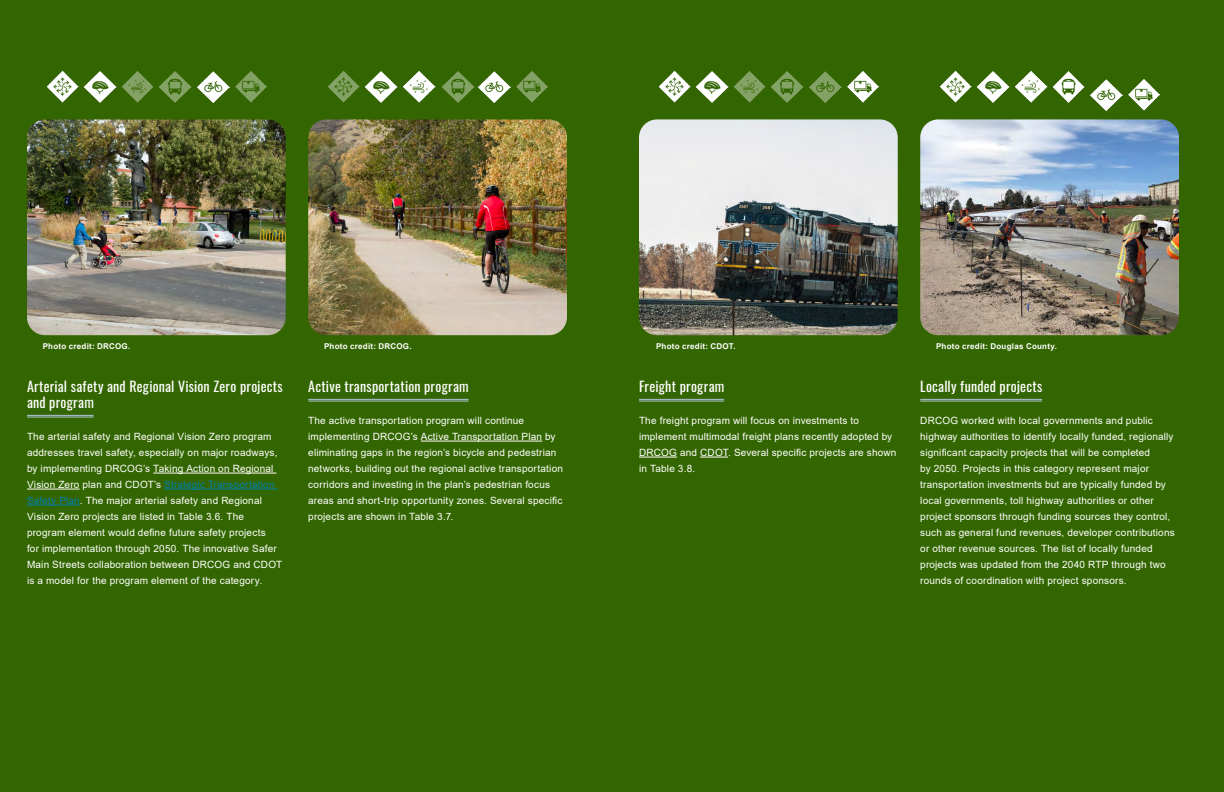
<style>
.page{position:relative;width:1224px;height:792px;background:#360}
.page>*{position:absolute;margin:0;border:0;box-sizing:border-box;transform-origin:0 0}
.Special_section_header_2{font:14px/16px "Oswald";letter-spacing:.015em;color:#fff}
.Special_feature_body{font:10px/16px "Arial";letter-spacing:.02em;color:#fff}
.Special_feature_caption{font:700 8px "Arial";letter-spacing:.03em;color:#fff}
.s1{color:#007faf}
</style>
<div class="page">
<hr style="left:27px;top:415px;width:67px;height:1px;background:#b3c2e0">
<hr style="left:27px;top:417px;width:67px;height:1px;background:#b3c2e0">
<hr style="left:153px;top:473px;width:123px;height:1px;background:#fff">
<hr style="left:27px;top:489px;width:53px;height:1px;background:#fff">
<hr style="left:164px;top:489px;width:114px;height:1px;background:#007faf">
<hr style="left:27px;top:505px;width:53px;height:1px;background:#007faf">
<hr style="left:308px;top:399px;width:161px;height:1px;background:#b3c2e0">
<hr style="left:308px;top:401px;width:161px;height:1px;background:#b3c2e0">
<hr style="left:421px;top:441px;width:121px;height:1px;background:#fff">
<img style="left:27px;top:119px;width:259px;height:216px">
<img style="left:308px;top:119px;width:259px;height:216px">
<img style="left:197px;top:71px;width:32px;height:31px">
<img style="left:478px;top:71px;width:32px;height:31px">
<img style="left:84px;top:71px;width:32px;height:31px">
<img style="left:365px;top:71px;width:32px;height:31px">
<img style="left:122px;top:71px;width:32px;height:31px">
<img style="left:403px;top:71px;width:32px;height:31px">
<img style="left:235px;top:71px;width:32px;height:31px">
<img style="left:516px;top:71px;width:32px;height:31px">
<img style="left:46px;top:70px;width:32px;height:32px">
<img style="left:327px;top:71px;width:33px;height:31px">
<img style="left:159px;top:71px;width:32px;height:31px">
<img style="left:442px;top:71px;width:32px;height:32px">
<hr style="left:639px;top:399px;width:85px;height:1px;background:#b3c2e0">
<hr style="left:639px;top:401px;width:85px;height:1px;background:#b3c2e0">
<hr style="left:639px;top:457px;width:38px;height:1px;background:#fff">
<svg style="left:700px;top:457px;width:28px;height:1px"></svg>
<hr style="left:920px;top:399px;width:122px;height:1px;background:#b3c2e0">
<hr style="left:920px;top:401px;width:122px;height:1px;background:#b3c2e0">
<img style="left:639px;top:119px;width:259px;height:216px">
<img style="left:920px;top:119px;width:259px;height:216px">
<img style="left:1090px;top:79px;width:32px;height:31px">
<img style="left:809px;top:71px;width:32px;height:31px">
<img style="left:977px;top:71px;width:32px;height:31px">
<img style="left:696px;top:71px;width:32px;height:31px">
<img style="left:1015px;top:71px;width:32px;height:31px">
<img style="left:734px;top:71px;width:32px;height:31px">
<img style="left:1128px;top:79px;width:32px;height:31px">
<img style="left:847px;top:71px;width:32px;height:31px">
<img style="left:939px;top:70px;width:33px;height:32px">
<img style="left:658px;top:70px;width:32px;height:32px">
<img style="left:1052px;top:71px;width:33px;height:31px">
<img style="left:771px;top:71px;width:32px;height:31px">
<p class="Special_feature_caption" style="left:43px;top:341px;width:89px">Photo credit: DRCOG.</p>
<p class="Special_feature_caption" style="left:324px;top:341px;width:89px">Photo credit: DRCOG.</p>
<p class="Special_section_header_2" style="left:27px;top:377px;width:257px">Arterial safety and Regional Vision Zero projects and program</p>
<p class="Special_feature_body" style="left:27px;top:428px;width:257px">The arterial safety and Regional Vision Zero program addresses travel safety, especially on major roadways, by implementing DRCOG’s Taking Action on Regional Vision Zero plan and CDOT’s <span class="s1">Strategic Transportation Safety Plan</span>. The major arterial safety and Regional Vision Zero projects are listed in Table 3.6. The program element would define future safety projects<br>for implementation through 2050. The innovative Safer Main Streets collaboration between DRCOG and CDOT is a model for the program element of the category.</p>
<p class="Special_section_header_2" style="left:308px;top:377px;width:162px">Active transportation program</p>
<p class="Special_feature_body" style="left:308px;top:412px;width:256px">The active transportation program will continue implementing DRCOG’s Active Transportation Plan by eliminating gaps in the region’s bicycle and pedestrian networks, building out the regional active transportation corridors and investing in the plan’s pedestrian focus areas and short-trip opportunity zones. Several specific projects are shown in Table 3.7.</p>
<p class="Special_feature_caption" style="left:656px;top:341px;width:81px">Photo credit: CDOT.</p>
<p class="Special_feature_caption" style="left:936px;top:341px;width:122px">Photo credit: Douglas County.</p>
<p class="Special_section_header_2" style="left:639px;top:377px;width:87px">Freight program</p>
<p class="Special_feature_body" style="left:639px;top:412px;width:259px">The freight program will focus on investments to implement multimodal freight plans recently adopted by DRCOG and CDOT. Several specific projects are shown in Table 3.8.</p>
<p class="Special_section_header_2" style="left:920px;top:377px;width:124px">Locally funded projects</p>
<p class="Special_feature_body" style="left:920px;top:412px;width:256px">DRCOG worked with local governments and public highway authorities to identify locally funded, regionally significant capacity projects that will be completed<br>by 2050. Projects in this category represent major transportation investments but are typically funded by local governments, toll highway authorities or other project sponsors through funding sources they control, such as general fund revenues, developer contributions or other revenue sources. The list of locally funded projects was updated from the 2040 RTP through two rounds of coordination with project sponsors.</p>
</div>
